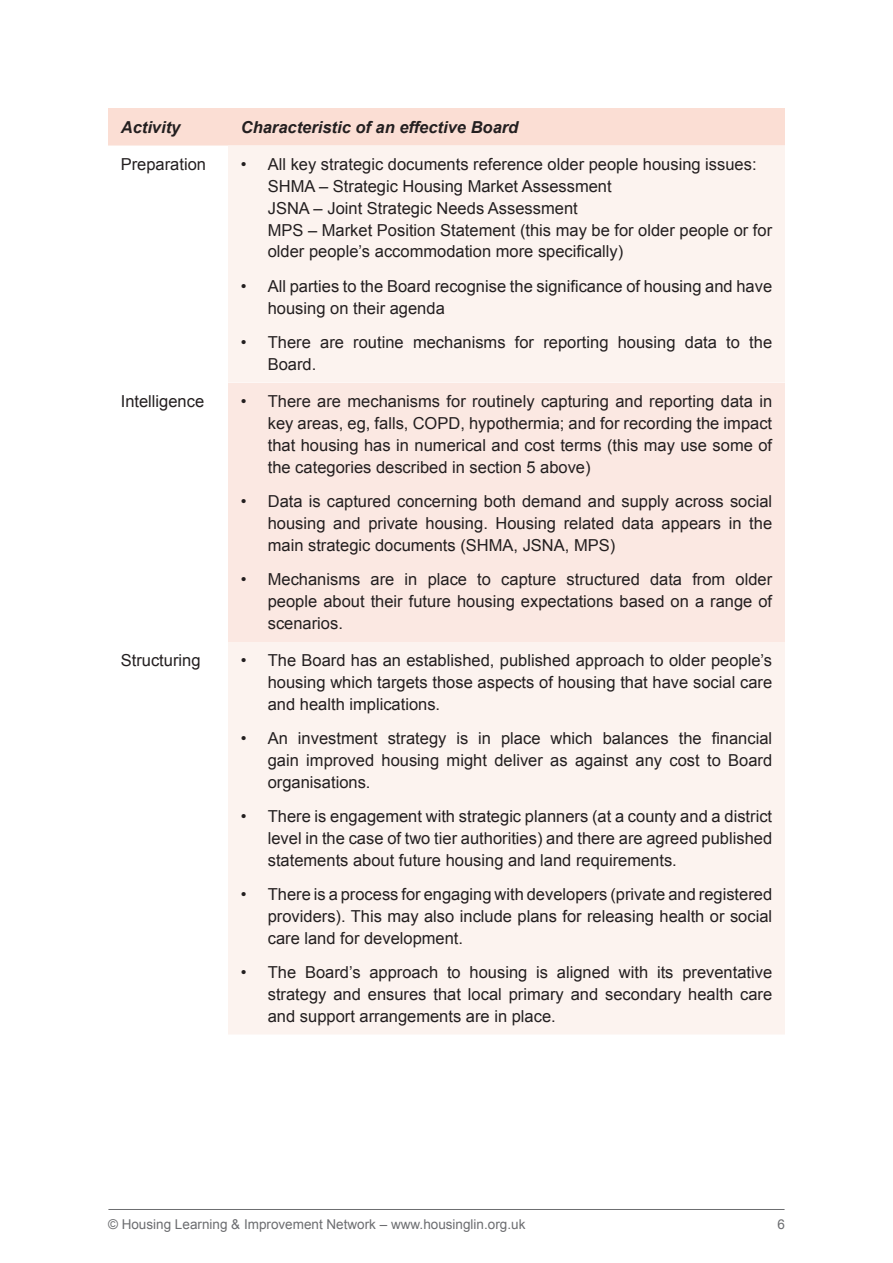
<style>
.page{position:relative;width:893px;height:1263px;background:#fff}
.page>*{position:absolute;margin:0;border:0;box-sizing:border-box;transform-origin:0 0}
.Para_End{font:16.5px/21.8px "Arial";color:#231f20;text-align:justify}
.Para{font:16.5px/21.8px "Arial";color:#231f20}
.Para_End-2{font:italic 700 16.5px "Arial";color:#231f20}
.t1{font:13.5px "Arial";color:#6c6d70}
</style>
<div class="page">
<hr style="left:108px;top:1209px;width:676px;height:1px;background:#6c6d70">
<div style="left:108px;top:108px;width:677px;height:38px;background:#fbded4"></div>
<div style="left:228px;top:146px;width:557px;height:888px;background:#fcf3ef"></div>
<div style="left:228px;top:383px;width:557px;height:258px;background:#fbe8e2"></div>
<p class="Para_End-2" style="left:121px;top:116px;width:61px">Activity</p>
<p class="Para_End-2" style="left:241px;top:116px;width:279px">Characteristic of an effective Board</p>
<p class="Para_End" style="left:121px;top:154px;width:87px">Preparation</p>
<p class="Para_End" style="left:268px;top:154px;width:506px;text-align:left;text-indent:-27px">• All key strategic documents reference older people housing issues:<br>SHMA – Strategic Housing Market Assessment<br>JSNA – Joint Strategic Needs Assessment<br>MPS – Market Position Statement (this may be for older people or for older people’s accommodation more specifically)</p>
<p class="Para" style="left:268px;top:275px;width:506px;text-indent:-27px">• All parties to the Board recognise the significance of housing and have housing on their agenda</p>
<p class="Para_End" style="left:268px;top:332px;width:506px;text-indent:-27px">• There are routine mechanisms for reporting housing data to the<br>Board.</p>
<p class="Para_End" style="left:121px;top:391px;width:85px">Intelligence</p>
<p class="Para_End" style="left:268px;top:391px;width:506px;text-indent:-27px">• There are mechanisms for routinely capturing and reporting data in key areas, eg, falls, COPD, hypothermia; and for recording the impact that housing has in numerical and cost terms (this may use some of the categories described in section 5 above)</p>
<p class="Para_End" style="left:268px;top:491px;width:506px;text-indent:-27px">• Data is captured concerning both demand and supply across social housing and private housing. Housing related data appears in the main strategic documents (SHMA, JSNA, MPS)</p>
<p class="Para_End" style="left:268px;top:569px;width:506px;text-indent:-27px">• Mechanisms are in place to capture structured data from older people about their future housing expectations based on a range of scenarios.</p>
<p class="Para_End" style="left:121px;top:650px;width:81px">Structuring</p>
<p class="Para_End" style="left:268px;top:650px;width:506px;text-indent:-27px">• The Board has an established, published approach to older people’s housing which targets those aspects of housing that have social care and health implications.</p>
<p class="Para_End" style="left:268px;top:728px;width:506px;text-indent:-27px">• An investment strategy is in place which balances the financial gain improved housing might deliver as against any cost to Board organisations.</p>
<p class="Para_End" style="left:268px;top:806px;width:506px;text-indent:-27px">• There is engagement with strategic planners (at a county and a district level in the case of two tier authorities) and there are agreed published statements about future housing and land requirements.</p>
<p class="Para_End" style="left:268px;top:884px;width:506px;text-indent:-27px">• There is a process for engaging with developers (private and registered providers). This may also include plans for releasing health or social care land for development.</p>
<p class="Para_End" style="left:268px;top:962px;width:506px;text-indent:-27px">• The Board’s approach to housing is aligned with its preventative strategy and ensures that local primary and secondary health care and support arrangements are in place.</p>
<p class="t1" style="left:108px;top:1216px;width:419px">© Housing Learning &amp; Improvement Network – www.housinglin.org.uk</p>
<p class="t1" style="left:777px;top:1216px;width:9px">6</p>
</div>
